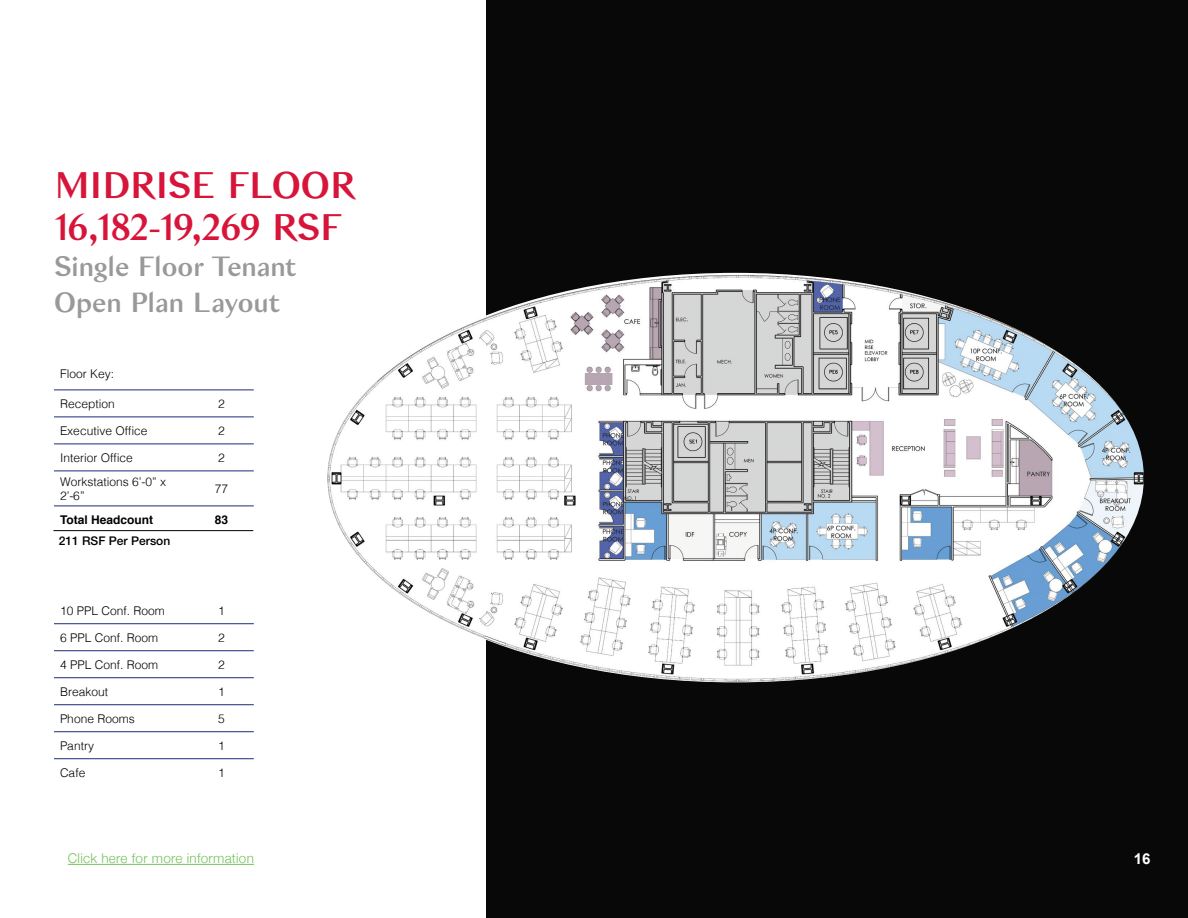
<style>
.page{position:relative;width:1188px;height:918px;background:#fff}
.page>*{position:absolute;margin:0;border:0;box-sizing:border-box;transform-origin:0 0}
.t1{font:36px/42px "Bagnard";letter-spacing:-.025em;color:#d7153a}
.t2{font:27px/36px "Bagnard";letter-spacing:-.015em;color:#999}
.t3{font:700 15px "Arial";color:#fff}
.t4{font:300 13.5px "Helvetica Neue";letter-spacing:.02em;color:#75c15b}
.t5{font:300 12px/14.4px "Helvetica";color:#000}
.t6{font:700 12px "Helvetica";color:#000}
.t7{font:500 12px "Helvetica Neue LT Std";color:#000}
</style>
<div class="page">
<div style="left:486px;top:0;width:702px;height:918px;background:#080808"></div>
<img style="left:327px;top:273px;width:817px;height:409px">
<hr style="left:54px;top:390px;width:135px;height:1px;background:#1f2b7b">
<hr style="left:189px;top:390px;width:65px;height:1px;background:#1f2b7b">
<hr style="left:54px;top:417px;width:135px;height:1px;background:#1f2b7b">
<hr style="left:189px;top:417px;width:65px;height:1px;background:#1f2b7b">
<hr style="left:54px;top:444px;width:135px;height:1px;background:#1f2b7b">
<hr style="left:189px;top:444px;width:65px;height:1px;background:#1f2b7b">
<hr style="left:54px;top:471px;width:135px;height:1px;background:#1f2b7b">
<hr style="left:189px;top:471px;width:65px;height:1px;background:#1f2b7b">
<hr style="left:54px;top:506px;width:135px;height:1px;background:#1f2b7b">
<hr style="left:189px;top:506px;width:65px;height:1px;background:#1f2b7b">
<hr style="left:54px;top:623px;width:135px;height:1px;background:#1f2b7b">
<hr style="left:189px;top:623px;width:65px;height:1px;background:#1f2b7b">
<hr style="left:54px;top:650px;width:135px;height:1px;background:#1f2b7b">
<hr style="left:189px;top:650px;width:65px;height:1px;background:#1f2b7b">
<hr style="left:54px;top:677px;width:135px;height:1px;background:#1f2b7b">
<hr style="left:189px;top:677px;width:65px;height:1px;background:#1f2b7b">
<hr style="left:54px;top:704px;width:135px;height:1px;background:#1f2b7b">
<hr style="left:189px;top:704px;width:65px;height:1px;background:#1f2b7b">
<hr style="left:54px;top:731px;width:135px;height:1px;background:#1f2b7b">
<hr style="left:189px;top:731px;width:65px;height:1px;background:#1f2b7b">
<hr style="left:54px;top:758px;width:135px;height:1px;background:#1f2b7b">
<hr style="left:189px;top:758px;width:65px;height:1px;background:#1f2b7b">
<hr style="left:53px;top:530px;width:200px;height:1px;background:#000">
<hr style="left:68px;top:864px;width:186px;height:1px;background:#75c15b">
<h1 class="t1" style="left:54px;top:164px;width:303px">MIDRISE FLOOR<br>16,182-19,269 RSF</h1>
<h2 class="t2" style="left:54px;top:248px;width:244px">Single Floor Tenant<br>Open Plan Layout</h2>
<p class="t5" style="left:60px;top:365px;width:56px">Floor Key:</p>
<p class="t5" style="left:60px;top:395px;width:56px">Reception</p>
<p class="t5" style="left:218px;top:395px;width:8px">2</p>
<p class="t5" style="left:60px;top:422px;width:89px">Executive Office</p>
<p class="t5" style="left:218px;top:422px;width:8px">2</p>
<p class="t5" style="left:60px;top:449px;width:74px">Interior Office</p>
<p class="t5" style="left:218px;top:449px;width:8px">2</p>
<p class="t5" style="left:60px;top:473px;width:108px">Workstations 6’-0” x<br>2’-6”</p>
<p class="t5" style="left:215px;top:480px;width:15px">77</p>
<p class="t6" style="left:60px;top:510px;width:95px">Total Headcount</p>
<p class="t6" style="left:215px;top:510px;width:15px">83</p>
<p class="t7" style="left:59px;top:533px;width:113px">211 RSF Per Person</p>
<p class="t5" style="left:60px;top:602px;width:106px">10 PPL Conf. Room</p>
<p class="t5" style="left:218px;top:602px;width:8px">1</p>
<p class="t5" style="left:60px;top:629px;width:100px">6 PPL Conf. Room</p>
<p class="t5" style="left:218px;top:629px;width:8px">2</p>
<p class="t5" style="left:60px;top:656px;width:100px">4 PPL Conf. Room</p>
<p class="t5" style="left:218px;top:656px;width:8px">2</p>
<p class="t5" style="left:60px;top:683px;width:50px">Breakout</p>
<p class="t5" style="left:218px;top:683px;width:8px">1</p>
<p class="t5" style="left:60px;top:710px;width:76px">Phone Rooms</p>
<p class="t5" style="left:218px;top:710px;width:8px">5</p>
<p class="t5" style="left:60px;top:737px;width:36px">Pantry</p>
<p class="t5" style="left:218px;top:737px;width:8px">1</p>
<p class="t5" style="left:60px;top:764px;width:27px">Cafe</p>
<p class="t5" style="left:218px;top:764px;width:8px">1</p>
<p class="t4" style="left:68px;top:847px;width:188px">Click here for more information</p>
<p class="t3" style="left:1134px;top:849px;width:18px">16</p>
</div>
